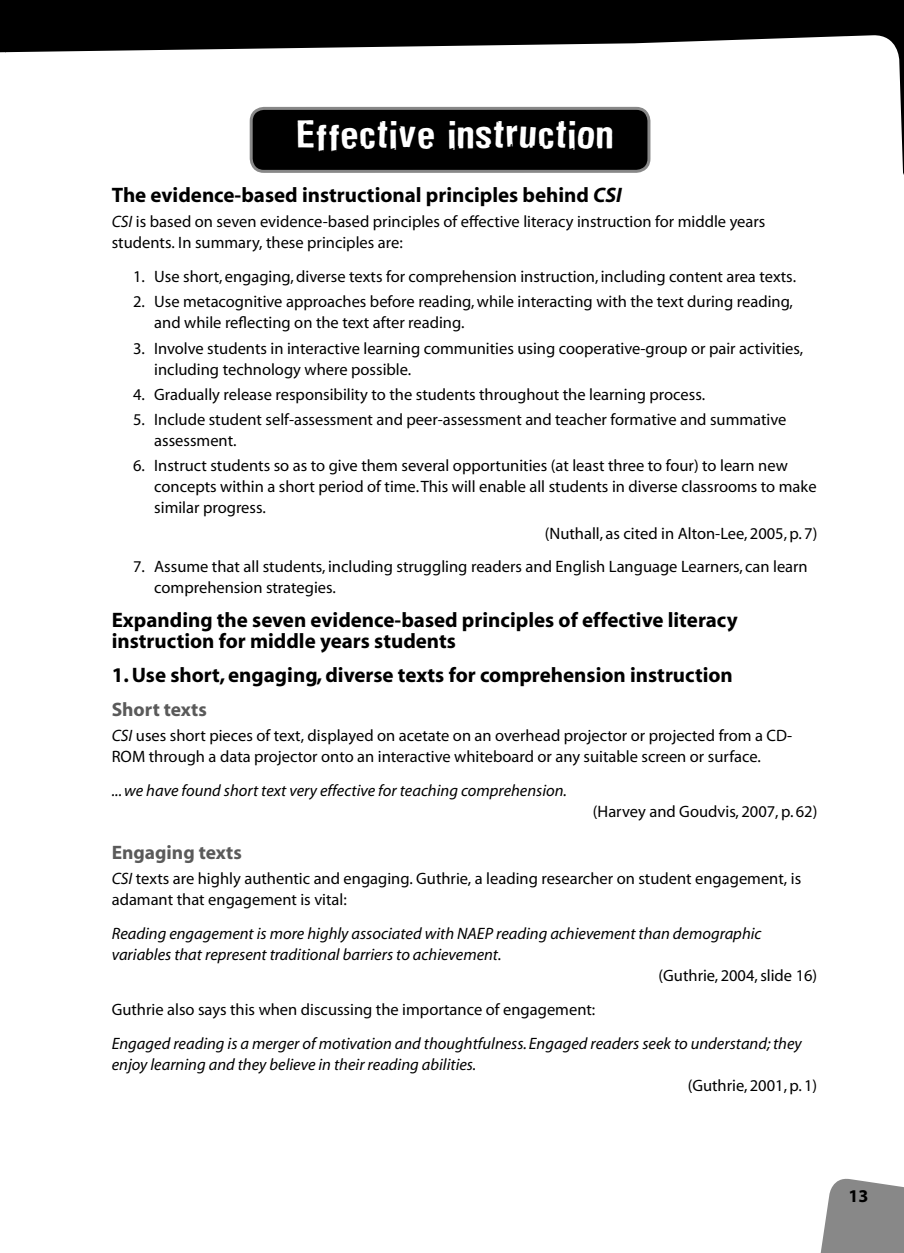
<style>
.page{position:relative;width:904px;height:1253px;background:#fff}
.page>*{position:absolute;margin:0;border:0;box-sizing:border-box;transform-origin:0 0}
.t1{font:36px "Dirtyhouse";letter-spacing:.025em;color:#fff;scale:1.1 1}
.t2{font:700 21px/21px "Myriad";color:#000}
.t3{font:700 19.5px "Myriad";color:#5a5a5a}
.t4{font:700 18px "Myriad";color:#000}
.t5{font:16.5px/21px "Myriad";color:#000}
.t6{font:16.5px/21px "Myriad Pro";color:#000}
.t7{font:italic 16.5px/21px "Myriad";color:#000}
.s1{font-style:italic}
</style>
<div class="page">
<svg style="left:6px;top:0;width:898px;height:175px"></svg>
<div style="left:251px;top:108px;width:398px;height:63px;background:#000;border-radius:13px"></div>
<div style="left:250px;top:107px;width:400px;height:66px;border:3px solid #888;border-radius:13px"></div>
<svg style="left:0;top:0;width:6px;height:53px"></svg>
<svg style="left:820px;top:1178px;width:84px;height:75px;background:#979797"></svg>
<h1 class="t1" style="left:297px;top:123px;width:289px">Effective instruction</h1>
<p class="t2" style="left:112px;top:186px;width:512px">The evidence-based instructional principles behind <span class="s1">CSI</span></p>
<p class="t6" style="left:112px;top:212px;width:655px"><span class="s1">CSI</span> is based on seven evidence-based principles of effective literacy instruction for middle years students. In summary, these principles are:</p>
<p class="t5" style="left:133px;top:267px;width:664px">1. Use short, engaging, diverse texts for comprehension instruction, including content area texts.</p>
<p class="t5" style="left:154px;top:293px;width:640px;text-indent:-21px">2. Use metacognitive approaches before reading, while interacting with the text during reading, and while reflecting on the text after reading.</p>
<p class="t5" style="left:154px;top:339px;width:650px;text-indent:-21px">3. Involve students in interactive learning communities using cooperative-group or pair activities, including technology where possible.</p>
<p class="t5" style="left:133px;top:385px;width:574px">4. Gradually release responsibility to the students throughout the learning process.</p>
<p class="t5" style="left:154px;top:410px;width:634px;text-indent:-21px">5. Include student self-assessment and peer-assessment and teacher formative and summative assessment.</p>
<p class="t5" style="left:154px;top:457px;width:664px;text-indent:-21px">6. Instruct students so as to give them several opportunities (at least three to four) to learn new concepts within a short period of time. This will enable all students in diverse classrooms to make similar progress.</p>
<p class="t5" style="left:545px;top:524px;width:274px">(Nuthall, as cited in Alton-Lee, 2005, p. 7)</p>
<p class="t5" style="left:154px;top:558px;width:655px;text-indent:-21px">7. Assume that all students, including struggling readers and English Language Learners, can learn comprehension strategies.</p>
<p class="t2" style="left:112px;top:611px;width:627px">Expanding the seven evidence-based principles of effective literacy instruction for middle years students</p>
<p class="t2" style="left:112px;top:666px;width:623px">1. Use short, engaging, diverse texts for comprehension instruction</p>
<p class="t3" style="left:112px;top:702px;width:97px">Short texts</p>
<p class="t6" style="left:112px;top:726px;width:682px"><span class="s1">CSI</span> uses short pieces of text, displayed on acetate on an overhead projector or projected from a CD-<br>ROM through a data projector onto an interactive whiteboard or any suitable screen or surface.</p>
<p class="t7" style="left:112px;top:781px;width:457px">... we have found short text very effective for teaching comprehension.</p>
<p class="t5" style="left:593px;top:802px;width:226px">(Harvey and Goudvis, 2007, p. 62)</p>
<p class="t3" style="left:112px;top:845px;width:132px">Engaging texts</p>
<p class="t6" style="left:112px;top:869px;width:691px"><span class="s1">CSI</span> texts are highly authentic and engaging. Guthrie, a leading researcher on student engagement, is adamant that engagement is vital:</p>
<p class="t7" style="left:112px;top:924px;width:651px">Reading engagement is more highly associated with NAEP reading achievement than demographic variables that represent traditional barriers to achievement.</p>
<p class="t5" style="left:658px;top:966px;width:160px">(Guthrie, 2004, slide 16)</p>
<p class="t6" style="left:112px;top:1000px;width:485px">Guthrie also says this when discussing the importance of engagement:</p>
<p class="t7" style="left:112px;top:1034px;width:691px">Engaged reading is a merger of motivation and thoughtfulness. Engaged readers seek to understand; they enjoy learning and they believe in their reading abilities.</p>
<p class="t5" style="left:688px;top:1076px;width:131px">(Guthrie, 2001, p. 1)</p>
<p class="t4" style="left:848px;top:1189px;width:21px">13</p>
</div>
